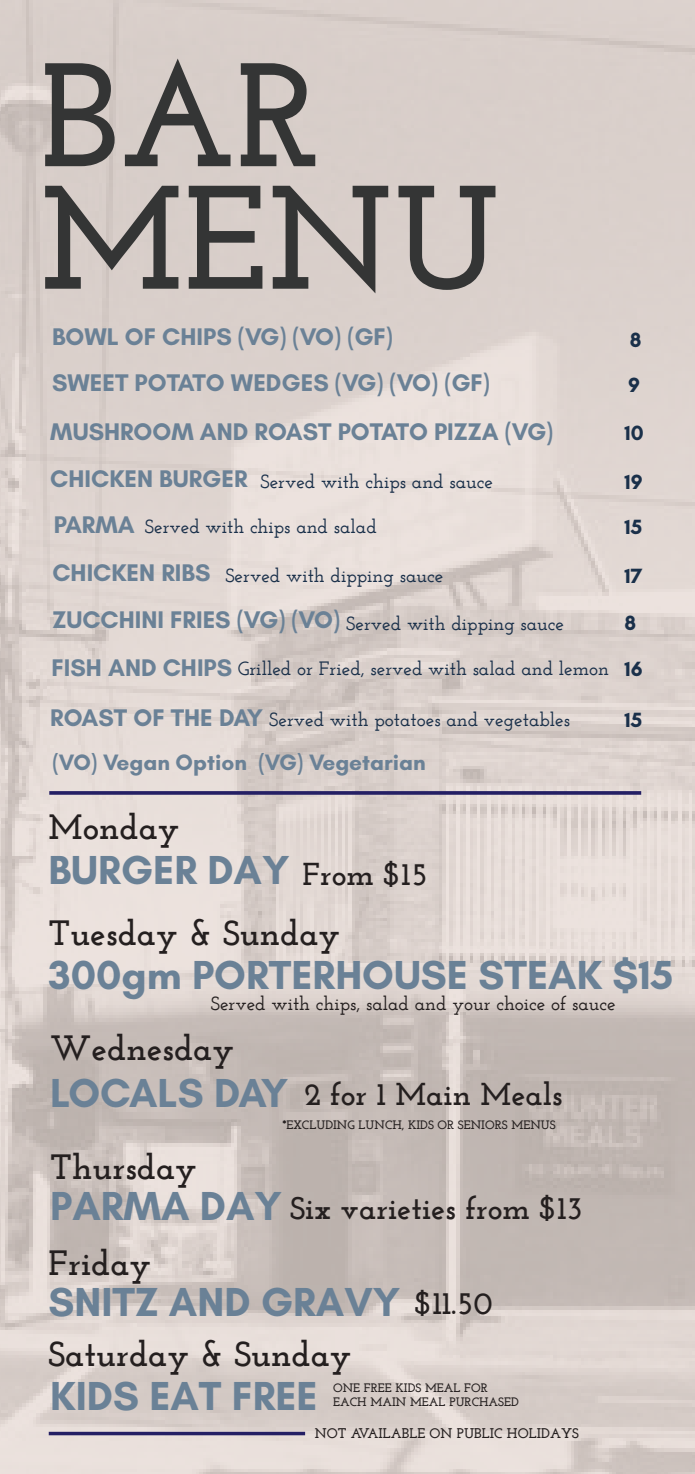
<style>
.page{position:relative;width:695px;height:1474px;background:#fff}
.page>*{position:absolute;margin:0;border:0;box-sizing:border-box;transform-origin:0 0}
.t1{font:700 147px/122.5px "Josefin Slab";color:#343535}
.t2{font:700 41.3px "Glacial Indifference";color:#6a8196}
.t3{font:700 35px "Josefin Slab";color:#241f1f}
.t4{font:700 31.5px "Josefin Slab";color:#241f1f}
.t5{font:700 24.5px/47.2px "Glacial Indifference";color:#6a8196}
.t6{font:700 22.75px "Glacial Indifference";color:#6a8196}
.t7{font:700 21px/45.5px "Glacial Indifference";color:#1a304a}
.t8{font:600 19.25px "Josefin Slab";color:#1a304a}
.t9{font:600 19.25px "Josefin Slab";color:#241f1f}
.t10{font:700 14px "Josefin Slab";color:#241f1f}
.t11{font:700 12.25px/14.7px "Josefin Slab";color:#241f1f}
.s1{font-family:"Glacial Indifference";font-size:41.3px;color:#6a8196}
</style>
<div class="page">
<img style="left:0;top:0;width:694px;height:1473px">
<hr style="left:49px;top:791px;width:592px;height:3px;background:#241f64">
<svg style="left:49px;top:1431px;width:256px;height:4px"></svg>
<h1 class="t1" style="left:40px;top:55px;width:462px">BAR<br>MENU</h1>
<p class="t5" style="left:52px;top:313px;width:342px">BOWL OF CHIPS (VG) (VO) (GF)</p>
<p class="t7" style="left:629px;top:317px;width:13px">8</p>
<p class="t5" style="left:52px;top:358px;width:439px">SWEET POTATO WEDGES (VG) (VO) (GF)</p>
<p class="t7" style="left:628px;top:362px;width:13px">9</p>
<p class="t5" style="left:50px;top:407px;width:504px">MUSHROOM AND ROAST POTATO PIZZA (VG)<br>CHICKEN BURGER</p>
<p class="t8" style="left:260px;top:470px;width:234px">Served with chips and sauce</p>
<p class="t8" style="left:145px;top:515px;width:233px">Served with chips and salad</p>
<p class="t8" style="left:225px;top:564px;width:219px">Served with dipping sauce</p>
<p class="t8" style="left:346px;top:611px;width:219px">Served with dipping sauce</p>
<p class="t5" style="left:54px;top:501px;width:83px">PARMA</p>
<p class="t5" style="left:52px;top:549px;width:159px">CHICKEN RIBS</p>
<p class="t5" style="left:52px;top:596px;width:290px">ZUCCHINI FRIES (VG) (VO)<br>FISH AND CHIPS</p>
<p class="t5" style="left:50px;top:694px;width:214px">ROAST OF THE DAY</p>
<p class="t8" style="left:238px;top:657px;width:373px">Grilled or Fried, served with salad and lemon</p>
<p class="t8" style="left:269px;top:708px;width:302px">Served with potatoes and vegetables</p>
<p class="t6" style="left:52px;top:748px;width:375px">(VO) Vegan Option (VG) Vegetarian</p>
<p class="t7" style="left:624px;top:409px;width:21px">10</p>
<p class="t7" style="left:624px;top:458px;width:20px">19<br>15</p>
<p class="t7" style="left:624px;top:553px;width:19px">17</p>
<p class="t7" style="left:624px;top:600px;width:20px">8<br>16</p>
<p class="t7" style="left:624px;top:696px;width:19px">15</p>
<h3 class="t3" style="left:48px;top:806px;width:132px">Monday</h3>
<h2 class="t2" style="left:48px;top:844px;width:242px">BURGER DAY</h2>
<h3 class="t3" style="left:48px;top:912px;width:293px">Tuesday &amp; Sunday</h3>
<h2 class="t2" style="left:48px;top:949px;width:626px">300gm PORTERHOUSE STEAK $15</h2>
<h3 class="t3" style="left:50px;top:1027px;width:185px">Wednesday</h3>
<h3 class="t4" style="left:302px;top:855px;width:127px">From $15</h3>
<p class="t9" style="left:211px;top:992px;width:406px">Served with chips, salad and your choice of sauce</p>
<h3 class="t4" style="left:50px;top:1075px;width:513px"><span class="s1">LOCALS DAY</span> 2 for 1 Main Meals</h3>
<p class="t11" style="left:282px;top:1117px;width:275px">*EXCLUDING LUNCH, KIDS OR SENIORS MENUS</p>
<h3 class="t3" style="left:50px;top:1146px;width:148px">Thursday</h3>
<h3 class="t4" style="left:50px;top:1189px;width:534px"><span class="s1">PARMA DAY</span> Six varieties from $13</h3>
<h3 class="t3" style="left:48px;top:1242px;width:104px">Friday</h3>
<h2 class="t2" style="left:48px;top:1276px;width:353px">SNITZ AND GRAVY</h2>
<h3 class="t4" style="left:415px;top:1284px;width:79px">$11.50</h3>
<h3 class="t3" style="left:48px;top:1333px;width:304px">Saturday &amp; Sunday</h3>
<h2 class="t2" style="left:50px;top:1369px;width:269px">KIDS EAT FREE</h2>
<p class="t11" style="left:333px;top:1380px;width:187px">ONE FREE KIDS MEAL FOR<br>EACH MAIN MEAL PURCHASED</p>
<p class="t10" style="left:315px;top:1424px;width:265px">NOT AVAILABLE ON PUBLIC HOLIDAYS</p>
</div>
